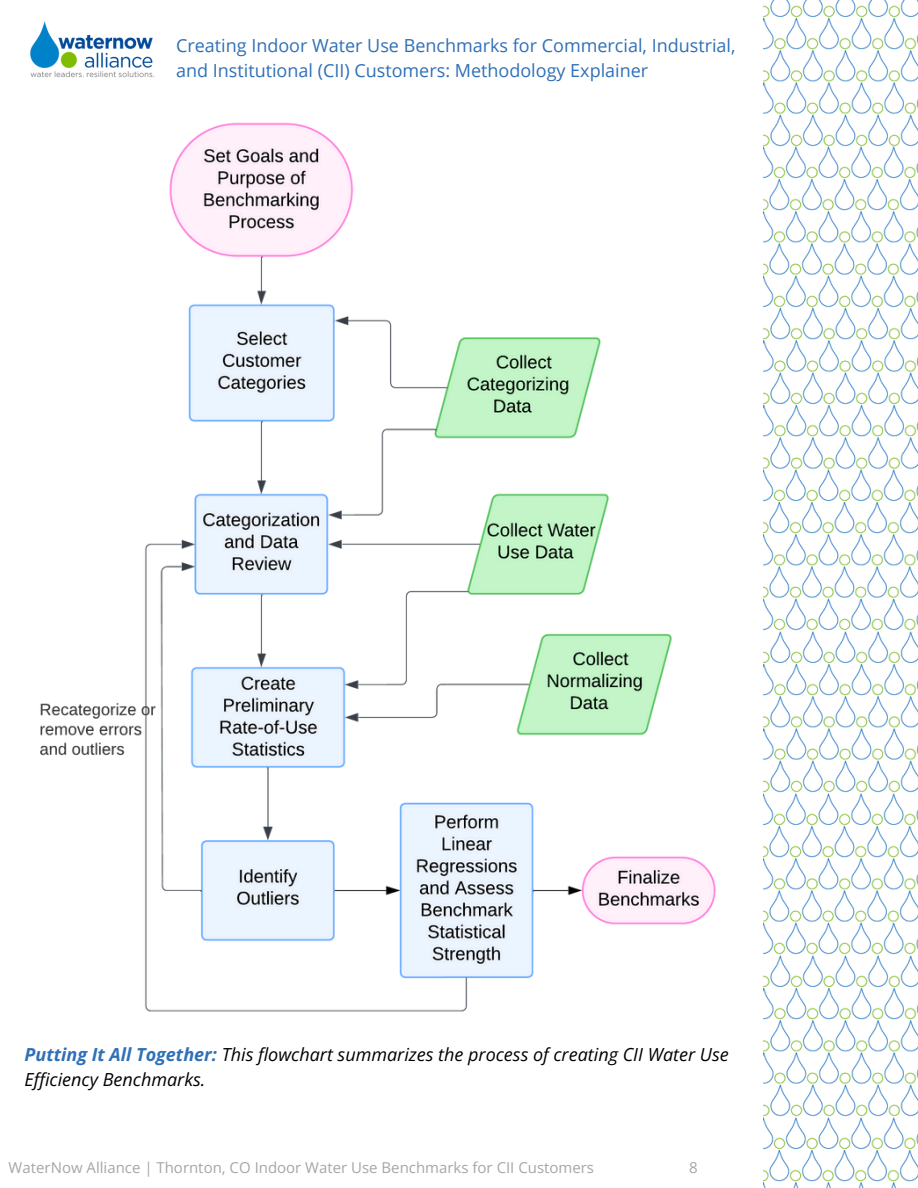
<style>
.page{position:relative;width:918px;height:1188px;background:#fff}
.page>*{position:absolute;margin:0;border:0;box-sizing:border-box;transform-origin:0 0}
.t1{font:18px/24.8px "Open Sans";color:#2f70b7}
.t2{font:italic 18px/24.8px "Open Sans";color:#000}
.t3{font:15px "Open Sans";color:#a6a6a6}
.s1{font-weight:700;color:#2f70b7}
</style>
<div class="page">
<img style="left:764px;top:0;width:154px;height:146px">
<img style="left:764px;top:146px;width:154px;height:160px">
<img style="left:764px;top:306px;width:154px;height:324px">
<img style="left:764px;top:630px;width:154px;height:324px">
<img style="left:764px;top:954px;width:154px;height:234px">
<img style="left:30px;top:21px;width:125px;height:57px">
<img style="left:40px;top:122px;width:676px;height:890px">
<h1 class="t1" style="left:176px;top:32px;width:561px">Creating Indoor Water Use Benchmarks for Commercial, Industrial, and Institutional (CII) Customers: Methodology Explainer</h1>
<p class="t2" style="left:25px;top:1042px;width:706px"><span class="s1">Putting It All Together:</span> This flowchart summarizes the process of creating CII Water Use<br>Efficiency Benchmarks.</p>
<h1 class="t3" style="left:9px;top:1157px;width:587px">WaterNow Alliance | Thornton, CO Indoor Water Use Benchmarks for CII Customers</h1>
<p class="t3" style="left:689px;top:1157px;width:10px">8</p>
</div>
